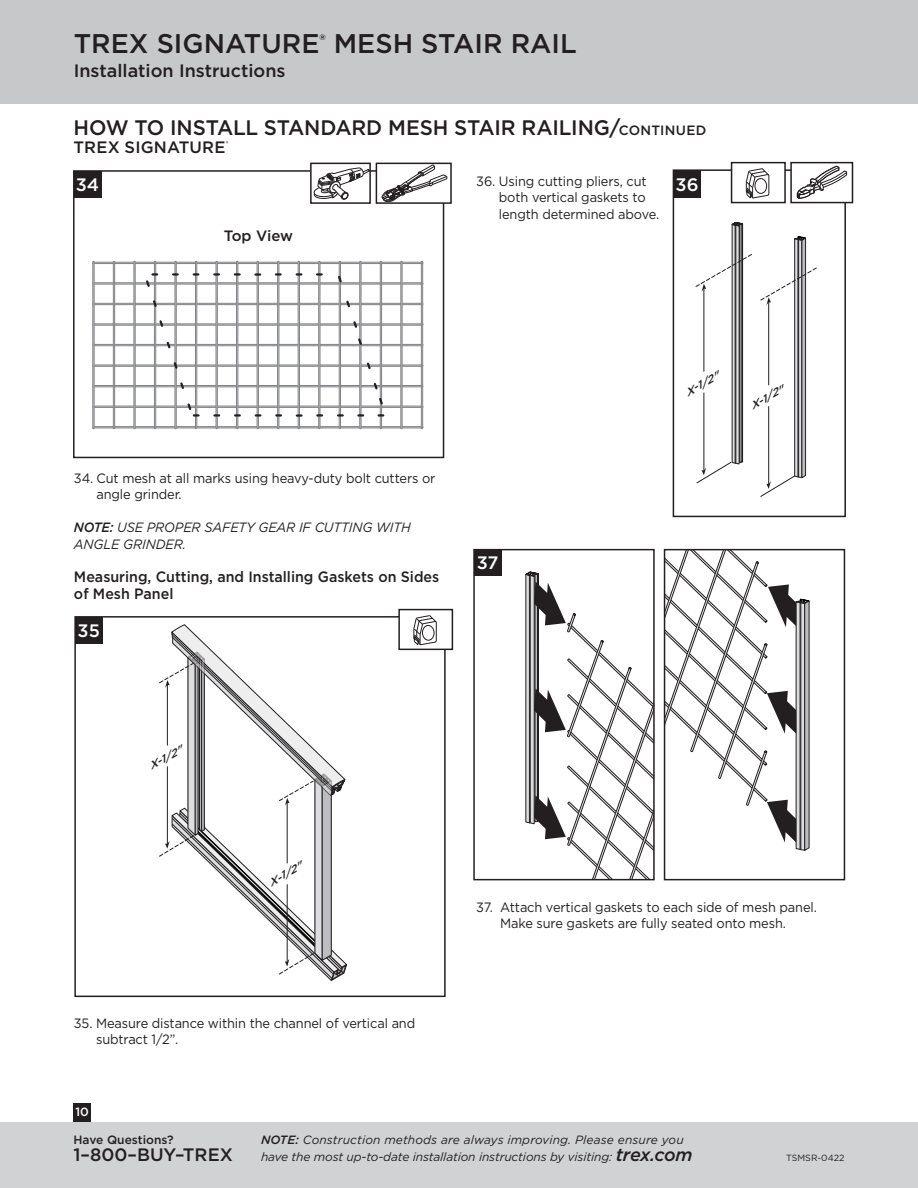
<style>
.page{position:relative;width:918px;height:1188px;background:#fff}
.page>*{position:absolute;margin:0;border:0;box-sizing:border-box;transform-origin:0 0}
.t1{font:500 27px "Gotham";color:#231f20}
.t2{font:500 21px "Gotham";letter-spacing:-.01em;color:#231f20}
.t3{font:500 18.15px "Gotham";color:#fff}
.t4{font:500 18px "Gotham";color:#231f20}
.t5{font:500 18px "Gotham";color:#fff}
.t6{font:500 16.5px "Gotham";letter-spacing:.01em;color:#231f20}
.t7{font:500 15px/16.5px "Gotham";color:#231f20;scale:.95 1}
.t8{font:500 15px "Gotham";color:#231f20}
.t9{font:13.5px/16.5px "Gotham";letter-spacing:-.01em;color:#231f20;scale:.95 1}
.t10{font:italic 13.5px/16.5px "Gotham";letter-spacing:-.01em;color:#231f20;scale:.95 1}
.t11{font:italic 12px "Gotham";letter-spacing:-.01em;color:#231f20}
.t12{font:italic 12px "Gotham";letter-spacing:.01em;color:#231f20}
.t13{font:500 12px "Gotham";color:#231f20}
.t14{font:500 12px "Gotham";color:#fff}
.t15{font:italic 500 10.5px "Gotham";color:#231f20;scale:1.15 1}
.t16{font:italic 500 10.35px "Gotham";color:#231f20;scale:1.15 1}
.t17{font:9px "Gotham";color:#231f20}
.t18{font:500 7.05px "Gotham";color:#231f20}
.s1{font-size:13.5px}
.s2{font-weight:500}
.s3{font-weight:500;font-size:18px}
</style>
<div class="page">
<div style="left:0;top:1122px;width:918px;height:66px;background:#d1d2d4"></div>
<div style="left:73px;top:1103px;width:18px;height:19px;background:#231f20"></div>
<div style="left:0;top:0;width:918px;height:104px;background:#c7c8ca"></div>
<svg style="left:159px;top:624px;width:188px;height:357px"></svg>
<div style="left:74px;top:616px;width:372px;height:381px;border:2px solid #231f20"></div>
<div style="left:75px;top:617px;width:28px;height:27px;background:#231f20"></div>
<div style="left:399px;top:610px;width:53px;height:39px;background:#fff"></div>
<div style="left:398px;top:609px;width:55px;height:41px;border:2px solid #231f20"></div>
<svg style="left:413px;top:615px;width:24px;height:31px"></svg>
<div style="left:422px;top:625px;width:12px;height:15px;background:#fff;border-radius:50%"></div>
<div style="left:422px;top:625px;width:12px;height:16px;border:1px solid #231f20;border-radius:50%"></div>
<div style="left:92px;top:262px;width:331px;height:2px;border:1px solid #808285"></div>
<div style="left:92px;top:282px;width:331px;height:2px;border:1px solid #808285"></div>
<div style="left:92px;top:303px;width:331px;height:2px;border:1px solid #808285"></div>
<div style="left:92px;top:323px;width:331px;height:3px;border:1px solid #808285"></div>
<div style="left:92px;top:344px;width:331px;height:2px;border:1px solid #808285"></div>
<div style="left:92px;top:365px;width:331px;height:2px;border:1px solid #808285"></div>
<div style="left:92px;top:385px;width:331px;height:2px;border:1px solid #808285"></div>
<div style="left:92px;top:406px;width:331px;height:2px;border:1px solid #808285"></div>
<div style="left:92px;top:426px;width:331px;height:2px;border:1px solid #808285"></div>
<div style="left:92px;top:261px;width:3px;height:168px;border:1px solid #808285"></div>
<div style="left:113px;top:261px;width:2px;height:168px;border:1px solid #808285"></div>
<div style="left:134px;top:261px;width:2px;height:168px;border:1px solid #808285"></div>
<div style="left:154px;top:261px;width:2px;height:168px;border:1px solid #808285"></div>
<div style="left:175px;top:261px;width:2px;height:168px;border:1px solid #808285"></div>
<div style="left:195px;top:261px;width:2px;height:168px;border:1px solid #808285"></div>
<div style="left:216px;top:261px;width:2px;height:168px;border:1px solid #808285"></div>
<div style="left:236px;top:261px;width:2px;height:168px;border:1px solid #808285"></div>
<div style="left:257px;top:261px;width:2px;height:168px;border:1px solid #808285"></div>
<div style="left:277px;top:261px;width:2px;height:168px;border:1px solid #808285"></div>
<div style="left:298px;top:261px;width:2px;height:168px;border:1px solid #808285"></div>
<div style="left:318px;top:261px;width:2px;height:168px;border:1px solid #808285"></div>
<div style="left:339px;top:261px;width:2px;height:168px;border:1px solid #808285"></div>
<div style="left:359px;top:261px;width:2px;height:168px;border:1px solid #808285"></div>
<div style="left:380px;top:261px;width:2px;height:168px;border:1px solid #808285"></div>
<div style="left:400px;top:261px;width:3px;height:168px;border:1px solid #808285"></div>
<div style="left:421px;top:261px;width:2px;height:168px;border:1px solid #808285"></div>
<svg style="left:173px;top:273px;width:5px;height:3px"></svg>
<svg style="left:194px;top:273px;width:4px;height:3px"></svg>
<svg style="left:214px;top:273px;width:5px;height:3px"></svg>
<svg style="left:235px;top:273px;width:5px;height:3px"></svg>
<svg style="left:255px;top:273px;width:5px;height:3px"></svg>
<svg style="left:276px;top:273px;width:5px;height:3px"></svg>
<svg style="left:297px;top:273px;width:4px;height:3px"></svg>
<svg style="left:317px;top:273px;width:5px;height:3px"></svg>
<svg style="left:214px;top:414px;width:5px;height:3px"></svg>
<svg style="left:235px;top:414px;width:5px;height:3px"></svg>
<svg style="left:256px;top:414px;width:4px;height:3px"></svg>
<svg style="left:276px;top:414px;width:5px;height:3px"></svg>
<svg style="left:297px;top:414px;width:5px;height:3px"></svg>
<svg style="left:317px;top:414px;width:5px;height:3px"></svg>
<svg style="left:338px;top:414px;width:5px;height:3px"></svg>
<svg style="left:358px;top:414px;width:5px;height:3px"></svg>
<svg style="left:379px;top:414px;width:4px;height:3px"></svg>
<svg style="left:345px;top:300px;width:7px;height:8px"></svg>
<svg style="left:336px;top:274px;width:7px;height:10px"></svg>
<svg style="left:352px;top:321px;width:7px;height:7px"></svg>
<svg style="left:356px;top:337px;width:8px;height:10px"></svg>
<svg style="left:372px;top:381px;width:13px;height:25px"></svg>
<svg style="left:365px;top:362px;width:7px;height:8px"></svg>
<svg style="left:151px;top:299px;width:7px;height:10px"></svg>
<svg style="left:144px;top:273px;width:13px;height:16px"></svg>
<svg style="left:158px;top:320px;width:7px;height:7px"></svg>
<svg style="left:165px;top:341px;width:7px;height:8px"></svg>
<svg style="left:186px;top:402px;width:13px;height:15px"></svg>
<svg style="left:179px;top:382px;width:7px;height:7px"></svg>
<svg style="left:172px;top:360px;width:7px;height:11px"></svg>
<div style="left:73px;top:170px;width:371px;height:288px;border:2px solid #231f20"></div>
<div style="left:74px;top:171px;width:27px;height:27px;background:#231f20"></div>
<div style="left:376px;top:163px;width:75px;height:40px;background:#fff"></div>
<div style="left:376px;top:163px;width:76px;height:41px;border:2px solid #231f20"></div>
<div style="left:310px;top:163px;width:61px;height:41px;border:2px solid #231f20"></div>
<svg style="left:381px;top:164px;width:67px;height:38px"></svg>
<svg style="left:313px;top:168px;width:57px;height:32px"></svg>
<svg style="left:695px;top:221px;width:57px;height:263px"></svg>
<svg style="left:760px;top:236px;width:57px;height:261px"></svg>
<div style="left:673px;top:171px;width:28px;height:27px;background:#231f20"></div>
<div style="left:673px;top:169px;width:173px;height:348px;border:2px solid #231f20"></div>
<div style="left:732px;top:163px;width:53px;height:40px;background:#fff"></div>
<div style="left:731px;top:162px;width:55px;height:41px;border:2px solid #231f20"></div>
<div style="left:791px;top:163px;width:62px;height:40px;background:#fff"></div>
<div style="left:790px;top:162px;width:63px;height:41px;border:2px solid #231f20"></div>
<svg style="left:746px;top:168px;width:24px;height:31px"></svg>
<div style="left:755px;top:178px;width:12px;height:15px;background:#fff;border-radius:50%"></div>
<div style="left:755px;top:178px;width:12px;height:16px;border:1px solid #231f20;border-radius:50%"></div>
<svg style="left:797px;top:165px;width:51px;height:34px"></svg>
<svg style="left:667px;top:552px;width:143px;height:299px"></svg>
<svg style="left:525px;top:571px;width:127px;height:306px"></svg>
<div style="left:473px;top:549px;width:182px;height:331px;border:2px solid #231f20"></div>
<div style="left:664px;top:549px;width:181px;height:331px;border:2px solid #231f20"></div>
<div style="left:474px;top:549px;width:28px;height:27px;background:#231f20"></div>
<h1 class="t1" style="left:74px;top:26px;width:505px">TREX SIGNATURE<sup>®</sup> MESH STAIR RAIL</h1>
<h3 class="t4" style="left:74px;top:59px;width:213px">Installation Instructions</h3>
<h2 class="t2" style="left:74px;top:114px;width:634px">HOW TO INSTALL STANDARD MESH STAIR RAILING/<span class="s1">CONTINUED</span></h2>
<p class="t6" style="left:74px;top:137px;width:153px">TREX SIGNATURE</p>
<p class="t18" style="left:226px;top:139px;width:4px">®</p>
<h3 class="t5" style="left:76px;top:173px;width:25px">34</h3>
<p class="t8" style="left:224px;top:226px;width:71px">Top View</p>
<p class="t9" style="left:499px;top:173px;width:170px;text-indent:-23px">36. Using cutting pliers, cut both vertical gaskets to length determined above.</p>
<h3 class="t3" style="left:676px;top:174px;width:25px">36</h3>
<p class="t9" style="left:96px;top:470px;width:358px;text-indent:-22px">34. Cut mesh at all marks using heavy-duty bolt cutters or angle grinder.</p>
<p class="t10" style="left:74px;top:519px;width:356px"><span class="s2">NOTE:</span> USE PROPER SAFETY GEAR IF CUTTING WITH<br>ANGLE GRINDER.</p>
<p class="t7" style="left:74px;top:568px;width:386px">Measuring, Cutting, and Installing Gaskets on Sides of Mesh Panel</p>
<h3 class="t5" style="left:78px;top:620px;width:24px">35</h3>
<h3 class="t5" style="left:477px;top:553px;width:23px">37</h3>
<p class="t15" style="left:683px;top:388px;width:34px;rotate:-30deg">X-1/2"</p>
<p class="t15" style="left:748px;top:402px;width:34px;rotate:-30deg">X-1/2"</p>
<p class="t16" style="left:146px;top:762px;width:33px;rotate:-30deg">X-1/2"</p>
<p class="t16" style="left:266px;top:878px;width:33px;rotate:-30deg">X-1/2"</p>
<p class="t9" style="left:96px;top:1014px;width:337px;text-indent:-22px">35. Measure distance within the channel of vertical and subtract 1/2”.</p>
<p class="t14" style="left:75px;top:1104px;width:15px">10</p>
<p class="t9" style="left:476px;top:899px;width:360px;text-align:center">37. Attach vertical gaskets to each side of mesh panel.<br>Make sure gaskets are fully seated onto mesh.</p>
<p class="t13" style="left:74px;top:1131px;width:102px">Have Questions?</p>
<p class="t12" style="left:261px;top:1132px;width:424px"><span class="s2">NOTE:</span> Construction methods are always improving. Please ensure you</p>
<h3 class="t4" style="left:74px;top:1143px;width:161px">1–800–BUY–TREX</h3>
<p class="t11" style="left:261px;top:1149px;width:433px">have the most up-to-date installation instructions by visiting: <span class="s3">trex.com</span></p>
<p class="t17" style="left:786px;top:1152px;width:60px">TSMSR-0422</p>
</div>
